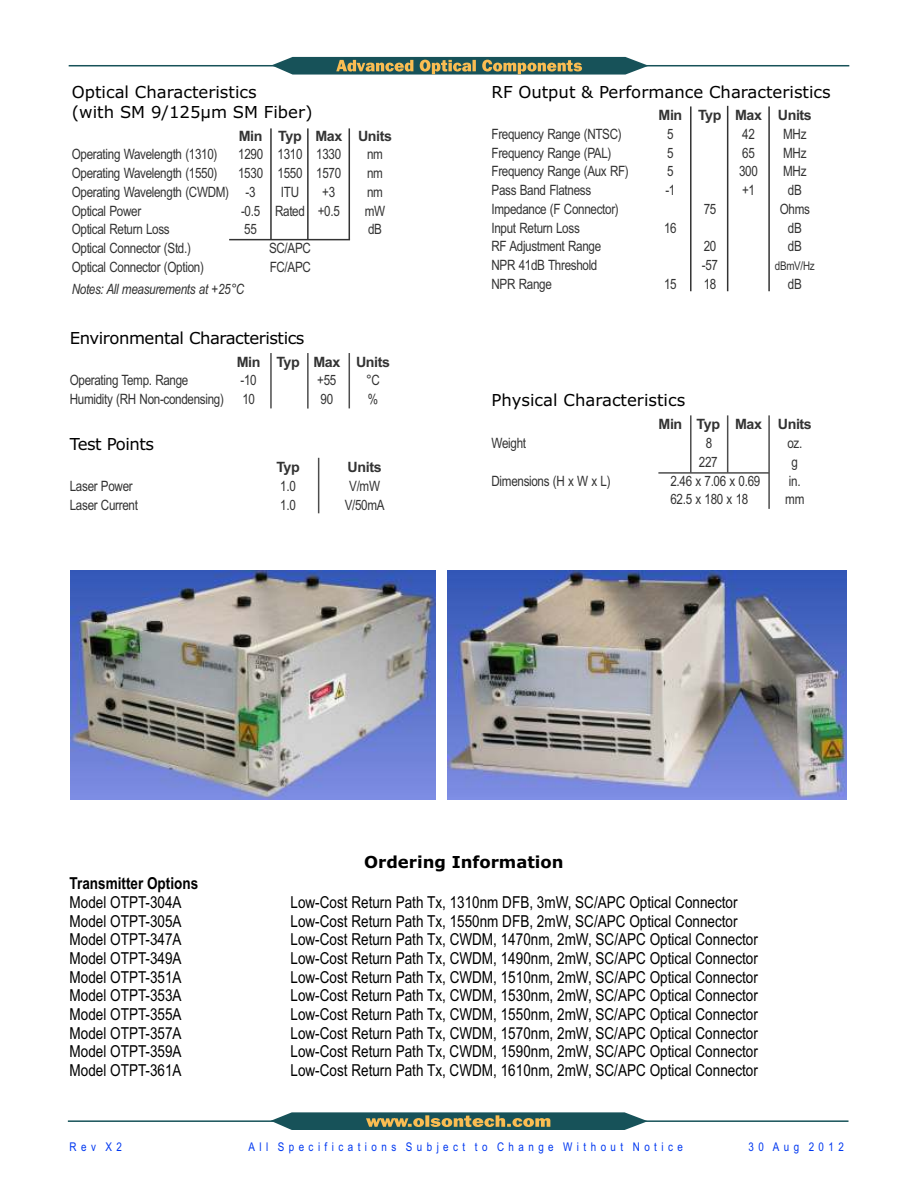
<style>
.page{position:relative;width:918px;height:1188px;background:#fff}
.page>*{position:absolute;margin:0;border:0;box-sizing:border-box;transform-origin:0 0}
.t1{font:16.5px "Arial Narrow";color:#000}
.t2{font:16.5px/20.1px "Verdana";color:#000}
.t3{font:16.5px "Verdana";letter-spacing:-.03em;color:#000}
.t4{font:700 16.5px "Verdana";color:#000}
.t5{font:700 16.5px "Arial Narrow";color:#000}
.t6{font:14.25px "Arial Narrow";letter-spacing:-.025em;color:#333}
.t7{font:700 14.25px "Arial";letter-spacing:-.03em;color:#333}
.t8{font:italic 14.25px "Arial Narrow";letter-spacing:-.025em;color:#333}
.t9{font:12px "Arial Narrow";letter-spacing:.37em;color:#0038f0}
.t10{font:12px "Arial Narrow";letter-spacing:-.025em;color:#333}
</style>
<div class="page">
<hr style="left:270px;top:353px;width:2px;height:55px;background:#4d4d4d">
<hr style="left:307px;top:353px;width:2px;height:56px;background:#4d4d4d">
<hr style="left:349px;top:353px;width:1px;height:55px;background:#4d4d4d">
<hr style="left:727px;top:415px;width:1px;height:58px;background:#4d4d4d">
<hr style="left:658px;top:472px;width:111px;height:2px;background:#4d4d4d">
<hr style="left:690px;top:415px;width:2px;height:58px;background:#4d4d4d">
<hr style="left:768px;top:415px;width:2px;height:94px;background:#4d4d4d">
<hr style="left:270px;top:128px;width:2px;height:112px;background:#333">
<hr style="left:307px;top:128px;width:2px;height:112px;background:#333">
<hr style="left:349px;top:128px;width:1px;height:112px;background:#333">
<hr style="left:229px;top:239px;width:121px;height:1px;background:#333">
<hr style="left:690px;top:106px;width:2px;height:185px;background:#333">
<hr style="left:727px;top:106px;width:1px;height:185px;background:#333">
<hr style="left:768px;top:106px;width:2px;height:185px;background:#333">
<hr style="left:69px;top:65px;width:780px;height:1px;background:#175259">
<svg style="left:272px;top:57px;width:377px;height:18px;background:#5b7764"></svg>
<hr style="left:68px;top:1120px;width:781px;height:2px;background:#175259">
<svg style="left:271px;top:1112px;width:377px;height:18px;background:#4c6f64"></svg>
<hr style="left:318px;top:458px;width:1px;height:55px;background:#4d4d4d">
<img style="left:448px;top:571px;width:399px;height:228px">
<img style="left:70px;top:570px;width:366px;height:229px">
<p class="t2" style="left:72px;top:83px;width:242px">Optical Characteristics<br>(with SM 9/125µm SM Fiber)</p>
<p class="t2" style="left:492px;top:84px;width:341px">RF Output &amp; Performance Characteristics</p>
<p class="t7" style="left:659px;top:110px;width:155px">Min Typ Max Units</p>
<p class="t7" style="left:239px;top:130px;width:155px">Min Typ Max Units</p>
<p class="t6" style="left:72px;top:149px;width:147px">Operating Wavelength (1310)</p>
<p class="t6" style="left:238px;top:149px;width:105px">1290 1310 1330</p>
<p class="t6" style="left:367px;top:149px;width:17px">nm</p>
<p class="t6" style="left:72px;top:168px;width:147px">Operating Wavelength (1550)</p>
<p class="t6" style="left:238px;top:168px;width:105px">1530 1550 1570</p>
<p class="t6" style="left:367px;top:168px;width:17px">nm</p>
<p class="t6" style="left:72px;top:187px;width:185px">Operating Wavelength (CWDM) -3</p>
<p class="t6" style="left:281px;top:187px;width:20px">ITU</p>
<p class="t6" style="left:322px;top:187px;width:14px">+3</p>
<p class="t6" style="left:367px;top:187px;width:17px">nm</p>
<p class="t6" style="left:72px;top:205px;width:71px">Optical Power</p>
<p class="t6" style="left:241px;top:205px;width:100px">-0.5 Rated +0.5</p>
<p class="t6" style="left:365px;top:205px;width:22px">mW</p>
<p class="t6" style="left:72px;top:224px;width:100px">Optical Return Loss</p>
<p class="t6" style="left:244px;top:224px;width:14px">55</p>
<p class="t6" style="left:368px;top:224px;width:15px">dB</p>
<p class="t6" style="left:72px;top:243px;width:121px">Optical Connector (Std.)</p>
<p class="t6" style="left:269px;top:243px;width:43px">SC/APC</p>
<p class="t6" style="left:72px;top:262px;width:134px">Optical Connector (Option)</p>
<p class="t6" style="left:270px;top:262px;width:43px">FC/APC</p>
<p class="t8" style="left:72px;top:283px;width:174px">Notes: All measurements at +25°C</p>
<p class="t3" style="left:70px;top:332px;width:236px">Environmental Characteristics</p>
<p class="t7" style="left:237px;top:356px;width:155px">Min Typ Max Units</p>
<p class="t6" style="left:70px;top:375px;width:120px">Operating Temp. Range</p>
<p class="t6" style="left:241px;top:375px;width:18px">-10</p>
<p class="t6" style="left:317px;top:375px;width:21px">+55</p>
<p class="t6" style="left:366px;top:375px;width:15px">°C</p>
<p class="t6" style="left:70px;top:394px;width:156px">Humidity (RH Non-condensing)</p>
<p class="t6" style="left:242px;top:394px;width:14px">10</p>
<p class="t6" style="left:320px;top:394px;width:14px">90</p>
<p class="t6" style="left:368px;top:394px;width:12px">%</p>
<p class="t3" style="left:70px;top:437px;width:86px">Test Points</p>
<p class="t7" style="left:276px;top:462px;width:25px">Typ</p>
<p class="t7" style="left:348px;top:462px;width:36px">Units</p>
<p class="t6" style="left:70px;top:481px;width:64px">Laser Power</p>
<p class="t6" style="left:280px;top:481px;width:17px">1.0</p>
<p class="t6" style="left:349px;top:481px;width:32px">V/mW</p>
<p class="t6" style="left:70px;top:499px;width:70px">Laser Current</p>
<p class="t6" style="left:280px;top:499px;width:17px">1.0</p>
<p class="t6" style="left:345px;top:499px;width:41px">V/50mA</p>
<p class="t6" style="left:492px;top:128px;width:132px">Frequency Range (NTSC)</p>
<p class="t6" style="left:667px;top:128px;width:8px">5</p>
<p class="t6" style="left:742px;top:128px;width:14px">42</p>
<p class="t6" style="left:783px;top:128px;width:25px">MHz</p>
<p class="t6" style="left:492px;top:147px;width:121px">Frequency Range (PAL)</p>
<p class="t6" style="left:667px;top:147px;width:8px">5</p>
<p class="t6" style="left:742px;top:147px;width:14px">65</p>
<p class="t6" style="left:783px;top:147px;width:25px">MHz</p>
<p class="t6" style="left:492px;top:166px;width:139px">Frequency Range (Aux RF)</p>
<p class="t6" style="left:667px;top:166px;width:8px">5</p>
<p class="t6" style="left:739px;top:166px;width:20px">300</p>
<p class="t6" style="left:783px;top:166px;width:25px">MHz</p>
<p class="t6" style="left:492px;top:185px;width:101px">Pass Band Flatness</p>
<p class="t6" style="left:665px;top:185px;width:12px">-1</p>
<p class="t6" style="left:742px;top:185px;width:14px">+1</p>
<p class="t6" style="left:788px;top:185px;width:15px">dB</p>
<p class="t6" style="left:492px;top:203px;width:129px">Impedance (F Connector)</p>
<p class="t6" style="left:704px;top:203px;width:14px">75</p>
<p class="t6" style="left:780px;top:203px;width:32px">Ohms</p>
<p class="t6" style="left:492px;top:222px;width:90px">Input Return Loss</p>
<p class="t6" style="left:664px;top:222px;width:14px">16</p>
<p class="t6" style="left:788px;top:222px;width:15px">dB</p>
<p class="t6" style="left:492px;top:241px;width:111px">RF Adjustment Range</p>
<p class="t6" style="left:704px;top:241px;width:14px">20</p>
<p class="t6" style="left:788px;top:241px;width:15px">dB</p>
<p class="t6" style="left:492px;top:260px;width:107px">NPR 41dB Threshold</p>
<p class="t6" style="left:702px;top:260px;width:18px">-57</p>
<p class="t10" style="left:775px;top:261px;width:41px">dBmV/Hz</p>
<p class="t6" style="left:492px;top:278px;width:62px">NPR Range</p>
<p class="t6" style="left:664px;top:278px;width:14px">15</p>
<p class="t6" style="left:704px;top:278px;width:14px">18</p>
<p class="t6" style="left:788px;top:278px;width:15px">dB</p>
<p class="t2" style="left:492px;top:392px;width:195px">Physical Characteristics</p>
<p class="t7" style="left:659px;top:419px;width:155px">Min Typ Max Units</p>
<p class="t6" style="left:492px;top:438px;width:36px">Weight</p>
<p class="t6" style="left:706px;top:438px;width:8px">8</p>
<p class="t6" style="left:787px;top:438px;width:16px">oz.</p>
<p class="t6" style="left:699px;top:456px;width:20px">227</p>
<p class="t6" style="left:792px;top:456px;width:8px">g</p>
<p class="t6" style="left:492px;top:475px;width:121px">Dimensions (H x W x L)</p>
<p class="t6" style="left:670px;top:475px;width:91px">2.46 x 7.06 x 0.69</p>
<p class="t6" style="left:789px;top:475px;width:13px">in.</p>
<p class="t6" style="left:670px;top:494px;width:79px">62.5 x 180 x 18</p>
<p class="t6" style="left:785px;top:494px;width:21px">mm</p>
<p class="t4" style="left:364px;top:856px;width:201px">Ordering Information</p>
<p class="t5" style="left:70px;top:871px;width:130px">Transmitter Options</p>
<p class="t1" style="left:70px;top:896px;width:114px">Model OTPT-304A</p>
<p class="t1" style="left:290px;top:896px;width:449px">Low-Cost Return Path Tx, 1310nm DFB, 3mW, SC/APC Optical Connector</p>
<p class="t1" style="left:70px;top:915px;width:114px">Model OTPT-305A</p>
<p class="t1" style="left:290px;top:915px;width:449px">Low-Cost Return Path Tx, 1550nm DFB, 2mW, SC/APC Optical Connector</p>
<p class="t1" style="left:70px;top:933px;width:114px">Model OTPT-347A</p>
<p class="t1" style="left:290px;top:933px;width:469px">Low-Cost Return Path Tx, CWDM, 1470nm, 2mW, SC/APC Optical Connector</p>
<p class="t1" style="left:70px;top:952px;width:114px">Model OTPT-349A</p>
<p class="t1" style="left:290px;top:952px;width:469px">Low-Cost Return Path Tx, CWDM, 1490nm, 2mW, SC/APC Optical Connector</p>
<p class="t1" style="left:70px;top:971px;width:114px">Model OTPT-351A</p>
<p class="t1" style="left:290px;top:971px;width:469px">Low-Cost Return Path Tx, CWDM, 1510nm, 2mW, SC/APC Optical Connector</p>
<p class="t1" style="left:70px;top:989px;width:114px">Model OTPT-353A</p>
<p class="t1" style="left:290px;top:989px;width:469px">Low-Cost Return Path Tx, CWDM, 1530nm, 2mW, SC/APC Optical Connector</p>
<p class="t1" style="left:70px;top:1008px;width:114px">Model OTPT-355A</p>
<p class="t1" style="left:290px;top:1008px;width:469px">Low-Cost Return Path Tx, CWDM, 1550nm, 2mW, SC/APC Optical Connector</p>
<p class="t1" style="left:70px;top:1027px;width:114px">Model OTPT-357A</p>
<p class="t1" style="left:290px;top:1027px;width:469px">Low-Cost Return Path Tx, CWDM, 1570nm, 2mW, SC/APC Optical Connector</p>
<p class="t1" style="left:70px;top:1045px;width:114px">Model OTPT-359A</p>
<p class="t1" style="left:290px;top:1045px;width:469px">Low-Cost Return Path Tx, CWDM, 1590nm, 2mW, SC/APC Optical Connector</p>
<p class="t1" style="left:70px;top:1064px;width:114px">Model OTPT-361A</p>
<p class="t1" style="left:290px;top:1064px;width:469px">Low-Cost Return Path Tx, CWDM, 1610nm, 2mW, SC/APC Optical Connector</p>
<p class="t9" style="left:70px;top:1142px;width:54px">Rev X2</p>
<p class="t9" style="left:248px;top:1142px;width:436px">All Specifications Subject to Change Without Notice</p>
<p class="t9" style="left:748px;top:1142px;width:97px">30 Aug 2012</p>
</div>
